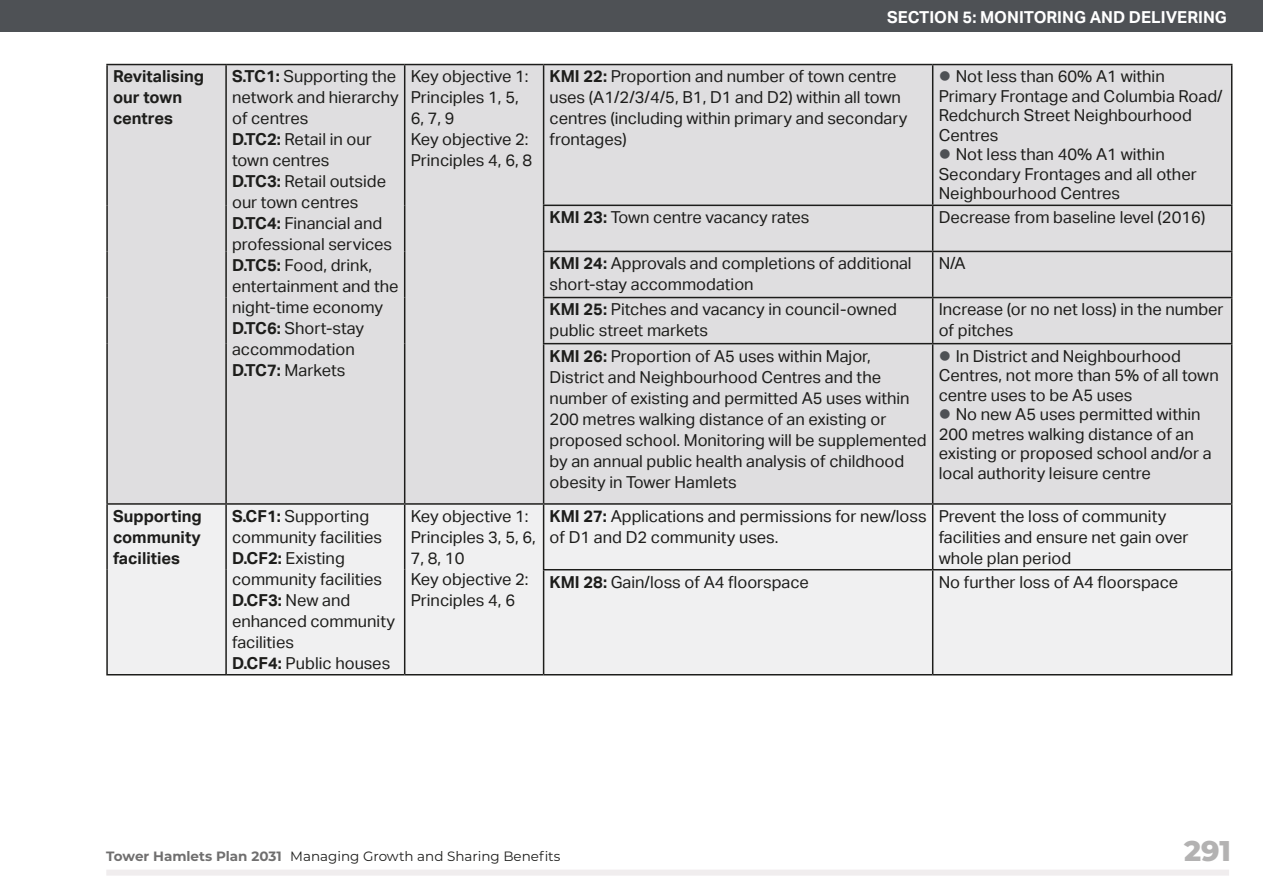
<style>
.page{position:relative;width:1263px;height:893px;background:#fff}
.page>*{position:absolute;margin:0;border:0;box-sizing:border-box;transform-origin:0 0}
.t1{font:800 28.5px "Montserrat";color:#b3b2b2}
.t2{font:16.5px/21px "Aktiv Grotesk";color:#1d1d1b}
.t3{font:700 16.5px/21px "Aktiv Grotesk";color:#1d1d1b}
.t4{font:700 16.5px "Aktiv Grotesk";color:#fff}
.t5{font:13.5px "Montserrat";color:#1d1d1b}
.s1{font-weight:700}
.s2{font-weight:700;color:#706f6f}
</style>
<div class="page">
<div style="left:106px;top:870px;width:1123px;height:6px;background:#f0edee"></div>
<div style="left:0;top:0;width:1263px;height:32px;background:#4e5155"></div>
<div style="left:108px;top:65px;width:1123px;height:438px;background:#dfdee0"></div>
<div style="left:108px;top:505px;width:1123px;height:169px;background:#f0f0f1"></div>
<hr style="left:106px;top:64px;width:120px;height:1px;background:#1d1d1b">
<hr style="left:106px;top:65px;width:2px;height:140px;background:#1d1d1b">
<hr style="left:226px;top:64px;width:179px;height:1px;background:#1d1d1b">
<hr style="left:225px;top:65px;width:2px;height:140px;background:#1d1d1b">
<hr style="left:405px;top:64px;width:139px;height:1px;background:#1d1d1b">
<hr style="left:404px;top:65px;width:1px;height:140px;background:#1d1d1b">
<hr style="left:544px;top:64px;width:389px;height:1px;background:#1d1d1b">
<hr style="left:543px;top:65px;width:1px;height:140px;background:#1d1d1b">
<hr style="left:933px;top:64px;width:299px;height:1px;background:#1d1d1b">
<hr style="left:932px;top:65px;width:1px;height:140px;background:#1d1d1b">
<hr style="left:1231px;top:65px;width:1px;height:140px;background:#1d1d1b">
<hr style="left:106px;top:205px;width:2px;height:46px;background:#1d1d1b">
<hr style="left:225px;top:205px;width:2px;height:46px;background:#1d1d1b">
<hr style="left:404px;top:205px;width:1px;height:46px;background:#1d1d1b">
<hr style="left:543px;top:205px;width:390px;height:1px;background:#1d1d1b">
<hr style="left:543px;top:206px;width:1px;height:45px;background:#1d1d1b">
<hr style="left:933px;top:205px;width:299px;height:1px;background:#1d1d1b">
<hr style="left:932px;top:206px;width:1px;height:45px;background:#1d1d1b">
<hr style="left:1231px;top:206px;width:1px;height:45px;background:#1d1d1b">
<hr style="left:106px;top:251px;width:2px;height:47px;background:#1d1d1b">
<hr style="left:225px;top:251px;width:2px;height:47px;background:#1d1d1b">
<hr style="left:404px;top:251px;width:1px;height:47px;background:#1d1d1b">
<hr style="left:543px;top:251px;width:390px;height:1px;background:#1d1d1b">
<hr style="left:543px;top:252px;width:1px;height:45px;background:#1d1d1b">
<hr style="left:933px;top:251px;width:299px;height:1px;background:#1d1d1b">
<hr style="left:932px;top:252px;width:1px;height:45px;background:#1d1d1b">
<hr style="left:1231px;top:252px;width:1px;height:45px;background:#1d1d1b">
<hr style="left:106px;top:298px;width:2px;height:46px;background:#1d1d1b">
<hr style="left:225px;top:298px;width:2px;height:46px;background:#1d1d1b">
<hr style="left:404px;top:298px;width:1px;height:46px;background:#1d1d1b">
<hr style="left:543px;top:297px;width:390px;height:1px;background:#1d1d1b">
<hr style="left:543px;top:298px;width:1px;height:45px;background:#1d1d1b">
<hr style="left:933px;top:297px;width:299px;height:1px;background:#1d1d1b">
<hr style="left:932px;top:298px;width:1px;height:45px;background:#1d1d1b">
<hr style="left:1231px;top:298px;width:1px;height:45px;background:#1d1d1b">
<hr style="left:106px;top:344px;width:2px;height:159px;background:#1d1d1b">
<hr style="left:225px;top:344px;width:2px;height:159px;background:#1d1d1b">
<hr style="left:404px;top:344px;width:1px;height:159px;background:#1d1d1b">
<hr style="left:543px;top:343px;width:390px;height:1px;background:#1d1d1b">
<hr style="left:543px;top:344px;width:1px;height:159px;background:#1d1d1b">
<hr style="left:933px;top:343px;width:299px;height:1px;background:#1d1d1b">
<hr style="left:932px;top:344px;width:1px;height:159px;background:#1d1d1b">
<hr style="left:1231px;top:344px;width:1px;height:159px;background:#1d1d1b">
<hr style="left:106px;top:503px;width:120px;height:2px;background:#1d1d1b">
<hr style="left:106px;top:505px;width:2px;height:65px;background:#1d1d1b">
<hr style="left:226px;top:503px;width:179px;height:2px;background:#1d1d1b">
<hr style="left:225px;top:505px;width:2px;height:65px;background:#1d1d1b">
<hr style="left:405px;top:503px;width:139px;height:2px;background:#1d1d1b">
<hr style="left:404px;top:505px;width:1px;height:65px;background:#1d1d1b">
<hr style="left:544px;top:503px;width:389px;height:2px;background:#1d1d1b">
<hr style="left:543px;top:505px;width:1px;height:64px;background:#1d1d1b">
<hr style="left:933px;top:503px;width:299px;height:2px;background:#1d1d1b">
<hr style="left:932px;top:505px;width:1px;height:64px;background:#1d1d1b">
<hr style="left:1231px;top:505px;width:1px;height:64px;background:#1d1d1b">
<hr style="left:106px;top:570px;width:2px;height:104px;background:#1d1d1b">
<hr style="left:225px;top:570px;width:2px;height:104px;background:#1d1d1b">
<hr style="left:404px;top:570px;width:1px;height:104px;background:#1d1d1b">
<hr style="left:543px;top:569px;width:390px;height:1px;background:#1d1d1b">
<hr style="left:543px;top:570px;width:1px;height:104px;background:#1d1d1b">
<hr style="left:933px;top:569px;width:299px;height:1px;background:#1d1d1b">
<hr style="left:932px;top:570px;width:1px;height:104px;background:#1d1d1b">
<hr style="left:1231px;top:570px;width:1px;height:104px;background:#1d1d1b">
<hr style="left:106px;top:674px;width:120px;height:1px;background:#1d1d1b">
<hr style="left:226px;top:674px;width:179px;height:1px;background:#1d1d1b">
<hr style="left:405px;top:674px;width:139px;height:1px;background:#1d1d1b">
<hr style="left:544px;top:674px;width:389px;height:1px;background:#1d1d1b">
<hr style="left:933px;top:674px;width:299px;height:1px;background:#1d1d1b">
<svg style="left:940px;top:72px;width:10px;height:9px"></svg>
<svg style="left:940px;top:150px;width:10px;height:9px"></svg>
<svg style="left:940px;top:351px;width:10px;height:9px"></svg>
<svg style="left:940px;top:409px;width:10px;height:10px"></svg>
<p class="t4" style="left:887px;top:8px;width:341px">SECTION 5: MONITORING AND DELIVERING</p>
<p class="t3" style="left:113px;top:66px;width:93px">Revitalising our town centres</p>
<p class="t2" style="left:232px;top:66px;width:168px"><span class="s1">S.TC1:</span> Supporting the network and hierarchy of centres<br><span class="s1">D.TC2:</span> Retail in our town centres<br><span class="s1">D.TC3:</span> Retail outside our town centres<br><span class="s1">D.TC4:</span> Financial and professional services<br><span class="s1">D.TC5:</span> Food, drink, entertainment and the night-time economy<br><span class="s1">D.TC6:</span> Short-stay accommodation<br><span class="s1">D.TC7:</span> Markets</p>
<p class="t2" style="left:411px;top:66px;width:123px">Key objective 1:<br>Principles 1, 5,<br>6, 7, 9<br>Key objective 2:<br>Principles 4, 6, 8</p>
<p class="t2" style="left:550px;top:66px;width:359px"><span class="s1">KMI 22:</span> Proportion and number of town centre uses (A1/2/3/4/5, B1, D1 and D2) within all town centres (including within primary and secondary frontages)</p>
<p class="t2" style="left:956px;top:66px;width:210px">Not less than 60% A1 within</p>
<p class="t2" style="left:939px;top:86px;width:285px">Primary Frontage and Columbia Road/</p>
<p class="t2" style="left:939px;top:105px;width:255px">Redchurch Street Neighbourhood</p>
<p class="t2" style="left:939px;top:125px;width:61px">Centres</p>
<p class="t2" style="left:956px;top:144px;width:210px">Not less than 40% A1 within</p>
<p class="t2" style="left:939px;top:164px;width:260px">Secondary Frontages and all other</p>
<p class="t2" style="left:939px;top:183px;width:183px">Neighbourhood Centres</p>
<p class="t2" style="left:550px;top:207px;width:261px"><span class="s1">KMI 23:</span> Town centre vacancy rates</p>
<p class="t2" style="left:939px;top:207px;width:268px">Decrease from baseline level (2016)</p>
<p class="t2" style="left:550px;top:253px;width:364px"><span class="s1">KMI 24:</span> Approvals and completions of additional short-stay accommodation</p>
<p class="t2" style="left:939px;top:253px;width:28px">N/A</p>
<p class="t2" style="left:550px;top:299px;width:349px"><span class="s1">KMI 25:</span> Pitches and vacancy in council-owned public street markets</p>
<p class="t2" style="left:939px;top:299px;width:286px">Increase (or no net loss) in the number of pitches</p>
<p class="t2" style="left:550px;top:345px;width:379px"><span class="s1">KMI 26:</span> Proportion of A5 uses within Major, District and Neighbourhood Centres and the number of existing and permitted A5 uses within 200 metres walking distance of an existing or proposed school. Monitoring will be supplemented by an annual public health analysis of childhood obesity in Tower Hamlets</p>
<p class="t2" style="left:939px;top:346px;width:282px;line-height:19.5px;text-indent:17px">In District and Neighbourhood<br>Centres, not more than 5% of all town centre uses to be A5 uses</p>
<p class="t2" style="left:939px;top:405px;width:274px;line-height:19.5px;text-indent:17px">No new A5 uses permitted within 200 metres walking distance of an existing or proposed school and/or a local authority leisure centre</p>
<p class="t3" style="left:113px;top:506px;width:90px;text-align:justify">Supporting community facilities</p>
<p class="t2" style="left:232px;top:506px;width:164px"><span class="s1">S.CF1:</span> Supporting community facilities<br><span class="s1">D.CF2:</span> Existing community facilities<br><span class="s1">D.CF3:</span> New and enhanced community facilities<br><span class="s1">D.CF4:</span> Public houses</p>
<p class="t2" style="left:411px;top:506px;width:127px">Key objective 1:<br>Principles 3, 5, 6,<br>7, 8, 10<br>Key objective 2:<br>Principles 4, 6</p>
<p class="t2" style="left:550px;top:506px;width:379px"><span class="s1">KMI 27:</span> Applications and permissions for new/loss of D1 and D2 community uses.</p>
<p class="t2" style="left:939px;top:506px;width:251px">Prevent the loss of community facilities and ensure net gain over whole plan period</p>
<p class="t2" style="left:550px;top:572px;width:261px"><span class="s1">KMI 28:</span> Gain/loss of A4 floorspace</p>
<p class="t2" style="left:939px;top:572px;width:241px">No further loss of A4 floorspace</p>
<p class="t5" style="left:106px;top:847px;width:456px"><span class="s2">Tower Hamlets Plan 2031</span> Managing Growth and Sharing Benefits</p>
<h1 class="t1" style="left:1184px;top:830px;width:48px">291</h1>
</div>
